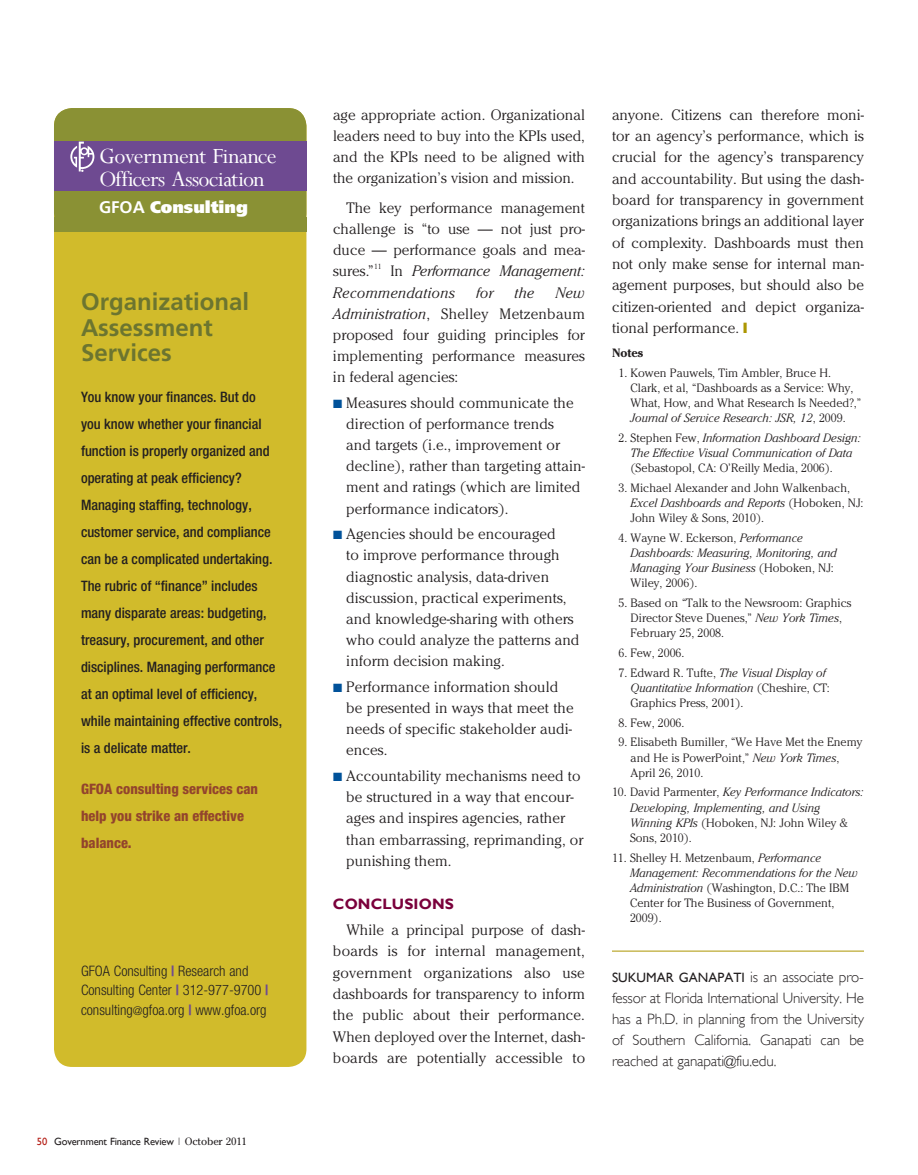
<style>
.page{position:relative;width:918px;height:1175px;background:#fff}
.page>*{position:absolute;margin:0;border:0;box-sizing:border-box;transform-origin:0 0}
.t1{font:24.15px/23.7px "Perpetua";letter-spacing:-.025em;color:#fff}
.t2{font:700 24px/25.5px "Frutiger";color:#6c7530}
.t3{font:900 16.8px "Frutiger";color:#fff}
.t4{font:300 15px/21.1px "Cheltenham";letter-spacing:.005em;color:#231f20;text-align:justify}
.t5{font:300 15px/21px "Gill Sans";letter-spacing:-.01em;color:#231f20;text-align:justify}
.t6{font:italic 300 15px/21.1px "Cheltenham";letter-spacing:-.005em;color:#231f20}
.t7{font:700 15px "Gill Sans";letter-spacing:.01em;color:#7a003b}
.t8{font:500 condensed 14.4px/27px "Helvetica Neue";color:#231f20}
.t9{font:300 condensed 14.4px/19.5px "Helvetica Neue";color:#231f20}
.t10{font:800 condensed 14.4px/27px "Helvetica Neue";color:#93442d}
.t11{font:300 12px/15.1px "Cheltenham";color:#231f20}
.t12{font:italic 300 12px/15.1px "Cheltenham";color:#231f20}
.t13{font:700 12px "Cheltenham";color:#231f20}
.t14{font:10.5px "Gill Sans";letter-spacing:-.015em;color:#231f20}
.t15{font:300 7.5px "Cheltenham";color:#231f20}
.s1{font-weight:700}
.s2{font-weight:700;color:#6e4a91}
.s3{font-size:12px}
.s4{color:#b41d15}
.s5{font-family:"Cheltenham"}
.s6{font-style:normal}
.s7{font-style:italic}
.s8{color:#01529a}
.s9{font-weight:400;font-size:13.5px}
</style>
<div class="page">
<hr style="left:612px;top:950px;width:252px;height:1px;background:#ac9601">
<div style="left:54px;top:108px;width:252px;height:958px;background:#d1bb2b;border-radius:18px"></div>
<div style="left:54px;top:108px;width:252px;height:123px;background:#8a9134;border-radius:18px"></div>
<div style="left:54px;top:218px;width:252px;height:14px;background:#8a9134"></div>
<div style="left:54px;top:141px;width:252px;height:50px;background:#6e4a91"></div>
<svg style="left:70px;top:142px;width:24px;height:29px"></svg>
<h1 class="t1" style="left:99px;top:143px;width:179px">Government Finance<br>Officers Association</h1>
<p class="t3" style="left:99px;top:197px;width:150px"><span class="s1">GFOA</span> Consulting</p>
<h2 class="t2" style="left:81px;top:289px;width:170px">Organizational<br>Assessment<br>Services</h2>
<p class="t8" style="left:81px;top:383px;width:203px">You know your finances. But do<br>you know whether your financial function is properly organized and operating at peak efficiency?<br>Managing staffing, technology, customer service, and compliance can be a complicated undertaking.<br>The rubric of “finance” includes many disparate areas: budgeting, treasury, procurement, and other disciplines. Managing performance at an optimal level of efficiency, while maintaining effective controls, is a delicate matter.</p>
<p class="t10" style="left:81px;top:774px;width:179px">GFOA consulting services can help you strike an effective balance.</p>
<p class="t9" style="left:81px;top:960px;width:189px">GFOA Consulting <span class="s2">|</span> Research and<br>Consulting Center <span class="s2">|</span> 312-977-9700 <span class="s2">| </span>consulting<span class="s3">@</span>gfoa.org <span class="s2">|</span> www.gfoa.org</p>
<p class="t14" style="left:37px;top:1135px;width:212px"><span class="s4">50</span> Government Finance Review <span class="s5">| October 2011</span></p>
<p class="t4" style="left:333px;top:104px;width:254px">age appropriate action. Organizational leaders need to buy into the KPIs used, and the KPIs need to be aligned with the organization’s vision and mission.</p>
<p class="t4" style="left:333px;top:197px;width:254px;text-indent:14px">The key performance management challenge is “to use — not just pro&shy;duce — performance goals and mea&shy;sures.”</p>
<p class="t15" style="left:374px;top:262px;width:9px">11</p>
<p class="t6" style="left:333px;top:261px;width:253px;text-indent:57px"><span class="s6">In</span> Performance Management:<br>Recommendations</p>
<p class="t6" style="left:476px;top:282px;width:19px">for</p>
<p class="t6" style="left:515px;top:282px;width:21px">the</p>
<p class="t4" style="left:333px;top:282px;width:254px;text-indent:222px"><span class="s7">New Administration</span>, Shelley Metzenbaum proposed four guiding principles for implementing performance measures in federal agencies:</p>
<p class="t4" style="left:346px;top:392px;width:240px;text-align:left;text-indent:-13px"><span class="s8">■</span> Measures should communicate the direction of performance trends<br>and targets (i.e., improvement or decline), rather than targeting attain&shy;ment and ratings (which are limited performance indicators).</p>
<p class="t4" style="left:346px;top:523px;width:235px;text-align:left;text-indent:-13px"><span class="s8">■</span> Agencies should be encouraged<br>to improve performance through diagnostic analysis, data-driven discussion, practical experiments, and knowledge-sharing with others who could analyze the patterns and inform decision making.</p>
<p class="t4" style="left:346px;top:676px;width:229px;text-align:left;text-indent:-13px"><span class="s8">■</span> Performance information should be presented in ways that meet the needs of specific stakeholder audi&shy;ences.</p>
<p class="t4" style="left:346px;top:765px;width:239px;text-align:left;text-indent:-13px"><span class="s8">■</span> Accountability mechanisms need to be structured in a way that encour&shy;ages and inspires agencies, rather than embarrassing, reprimanding, or punishing them.</p>
<p class="t7" style="left:333px;top:895px;width:122px">CONCLUSIONS</p>
<p class="t4" style="left:333px;top:919px;width:254px;text-indent:14px">While a principal purpose of dash&shy;boards is for internal management, government organizations also use dashboards for transparency to inform the public about their performance.<br>When deployed over the Internet, dash&shy;boards are potentially accessible to</p>
<p class="t4" style="left:612px;top:104px;width:254px">anyone. Citizens can therefore moni&shy;tor an agency’s performance, which is crucial for the agency’s transparency and accountability. But using the dash&shy;board for transparency in government organizations brings an additional layer of complexity. Dashboards must then not only make sense for internal man&shy;agement purposes, but should also be citizen-oriented and depict organiza&shy;tional performance.</p>
<p class="t13" style="left:612px;top:345px;width:33px">Notes</p>
<p class="t11" style="left:631px;top:365px;width:232px;text-indent:-12px">1. Kowen Pauwels, Tim Ambler, Bruce H.<br>Clark, et al, “Dashboards as a Service: Why, What, How, and What Research Is Needed?,” <span class="s7">Journal of Service Research: JSR, 12</span>, 2009.</p>
<p class="t12" style="left:619px;top:430px;width:244px;text-align:center"><span class="s6">2. Stephen Few,</span> Information Dashboard Design:<br>The Effective Visual Communication of Data</p>
<p class="t11" style="left:631px;top:460px;width:204px">(Sebastopol, CA: O’Reilly Media, 2006).</p>
<p class="t11" style="left:631px;top:480px;width:234px;text-indent:-12px">3. Michael Alexander and John Walkenbach,<br><span class="s7">Excel Dashboards and Reports</span> (Hoboken, NJ:<br>John Wiley &amp; Sons, 2010).</p>
<p class="t12" style="left:631px;top:530px;width:208px;text-indent:-12px"><span class="s6">4. Wayne W. Eckerson,</span> Performance<br>Dashboards: Measuring, Monitoring, and<br>Managing Your Business <span class="s6">(Hoboken, NJ:<br>Wiley, 2006).</span></p>
<p class="t11" style="left:631px;top:595px;width:222px;text-indent:-12px">5. Based on “Talk to the Newsroom: Graphics<br>Director Steve Duenes,” <span class="s7">New York Times</span>,<br>February 25, 2008.</p>
<p class="t11" style="left:619px;top:645px;width:67px">6. Few, 2006.</p>
<p class="t11" style="left:631px;top:665px;width:201px;text-indent:-12px">7. Edward R. Tufte, <span class="s7">The Visual Display of<br>Quantitative Information</span> (Cheshire, CT:<br>Graphics Press, 2001).</p>
<p class="t11" style="left:619px;top:715px;width:67px">8. Few, 2006.</p>
<p class="t11" style="left:631px;top:734px;width:233px;text-indent:-12px">9. Elisabeth Bumiller, “We Have Met the Enemy and He is PowerPoint,” <span class="s7">New York Times</span>,<br>April 26, 2010.</p>
<p class="t12" style="left:630px;top:784px;width:235px;text-indent:-18px"><span class="s6">10. David Parmenter,</span> Key Performance Indicators:<br>Developing, Implementing, and Using Winning KPIs <span class="s6">(Hoboken, NJ: John Wiley &amp; Sons, 2010).</span></p>
<p class="t11" style="left:630px;top:849px;width:229px;text-indent:-18px">11. Shelley H. Metzenbaum, <span class="s7">Performance Management: Recommendations for the New Administration</span> (Washington, D.C.: The IBM Center for The Business of Government, 2009).</p>
<p class="t5" style="left:612px;top:966px;width:254px"><span class="s9">SUKUMAR GANAPATI</span> is an associate pro&shy;fessor at Florida International University. He has a Ph.D. in planning from the University of Southern California. Ganapati can be reached at ganapati@fiu.edu.</p>
</div>
